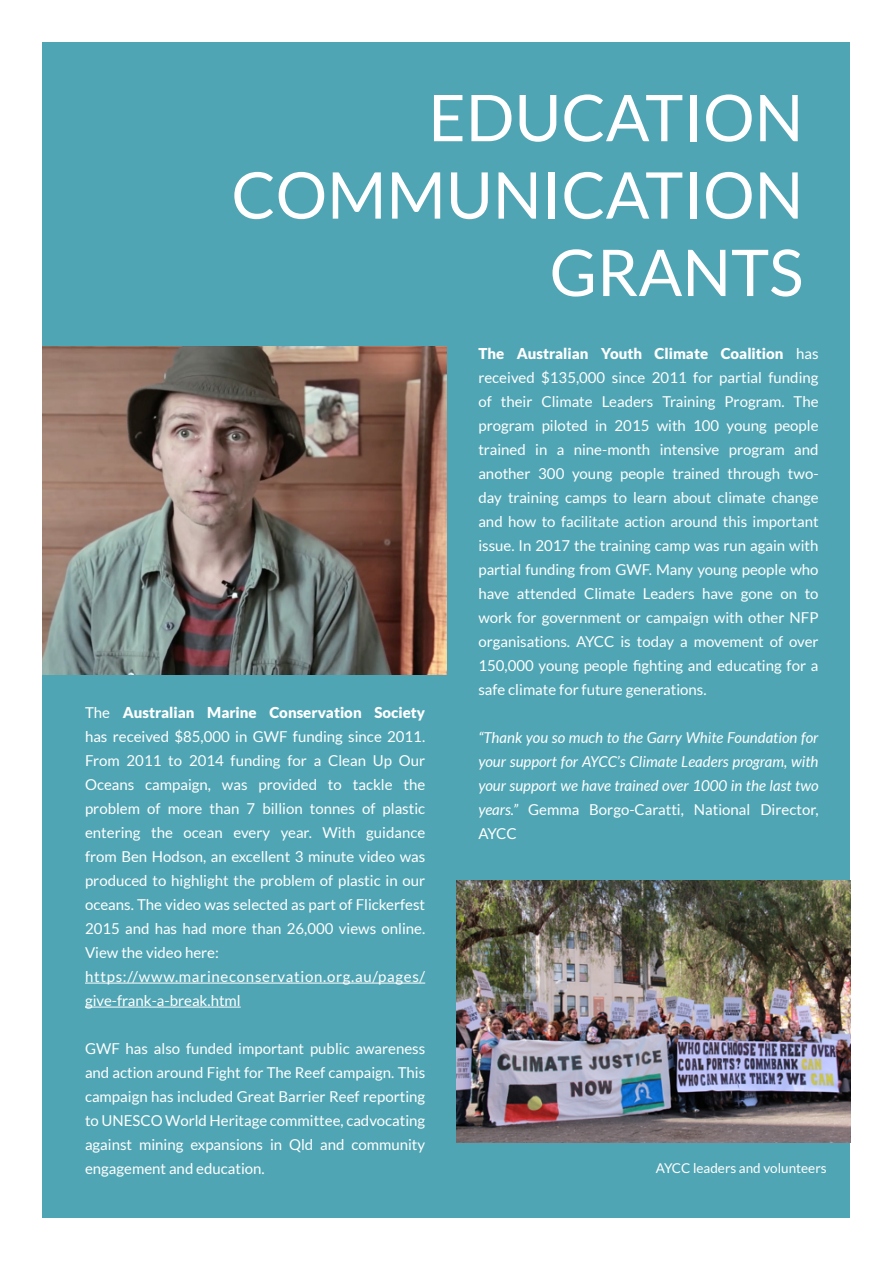
<style>
.page{position:relative;width:893px;height:1263px;background:#fff}
.page>*{position:absolute;margin:0;border:0;box-sizing:border-box;transform-origin:0 0}
.t1{font:64.5px/77.4px "Lato";color:#fff;text-align:right}
.t2{font:15px/24px "Lato";color:#fff;text-align:justify}
.t3{font:italic 15px/24px "Lato";color:#fff;text-align:justify}
.t4{font:15px/24px "Lato";letter-spacing:.045em;color:#fff}
.t5{font:13.5px "Lato";color:#fff}
.s1{font-weight:900}
.s2{font-style:normal}
</style>
<div class="page">
<div style="left:43px;top:43px;width:807px;height:1175px;background:#50a5b4"></div>
<img style="left:43px;top:347px;width:403px;height:328px">
<hr style="left:85px;top:983px;width:340px;height:1px;background:#fff">
<hr style="left:85px;top:1007px;width:156px;height:1px;background:#fff">
<img style="left:457px;top:880px;width:393px;height:263px">
<p class="t1" style="left:428px;top:79px;width:377px">EDUCATION</p>
<p class="t1" style="left:231px;top:156px;width:573px">COMMUNICATION<br>GRANTS</p>
<p class="t2" style="left:85px;top:700px;width:342px">The <span class="s1">Australian Marine Conservation Society </span>has received $85,000 in GWF funding since 2011.<br>From 2011 to 2014 funding for a Clean Up Our Oceans campaign, was provided to tackle the problem of more than 7 billion tonnes of plastic entering the ocean every year. With guidance from Ben Hodson, an excellent 3 minute video was produced to highlight the problem of plastic in our oceans. The video was selected as part of Flickerfest 2015 and has had more than 26,000 views online.<br>View the video here:</p>
<p class="t4" style="left:85px;top:964px;width:342px">https://www.marineconservation.org.au/pages/ give-frank-a-break.html</p>
<p class="t2" style="left:85px;top:1036px;width:342px">GWF has also funded important public awareness and action around Fight for The Reef campaign. This campaign has included Great Barrier Reef reporting to UNESCO World Heritage committee, cadvocating against mining expansions in Qld and community engagement and education.</p>
<p class="t2" style="left:478px;top:341px;width:342px"><span class="s1">The Australian Youth Climate Coalition</span> has received $135,000 since 2011 for partial funding of their Climate Leaders Training Program. The program piloted in 2015 with 100 young people trained in a nine-month intensive program and another 300 young people trained through two&shy;day training camps to learn about climate change and how to facilitate action around this important issue. In 2017 the training camp was run again with partial funding from GWF. Many young people who have attended Climate Leaders have gone on to work for government or campaign with other NFP organisations. AYCC is today a movement of over 150,000 young people fighting and educating for a safe climate for future generations.</p>
<p class="t3" style="left:478px;top:726px;width:342px">“Thank you so much to the Garry White Foundation for your support for AYCC’s Climate Leaders program, with your support we have trained over 1000 in the last two years.” <span class="s2">Gemma Borgo-Caratti, National Director, AYCC</span></p>
<p class="t5" style="left:656px;top:1161px;width:172px">AYCC leaders and volunteers</p>
</div>
